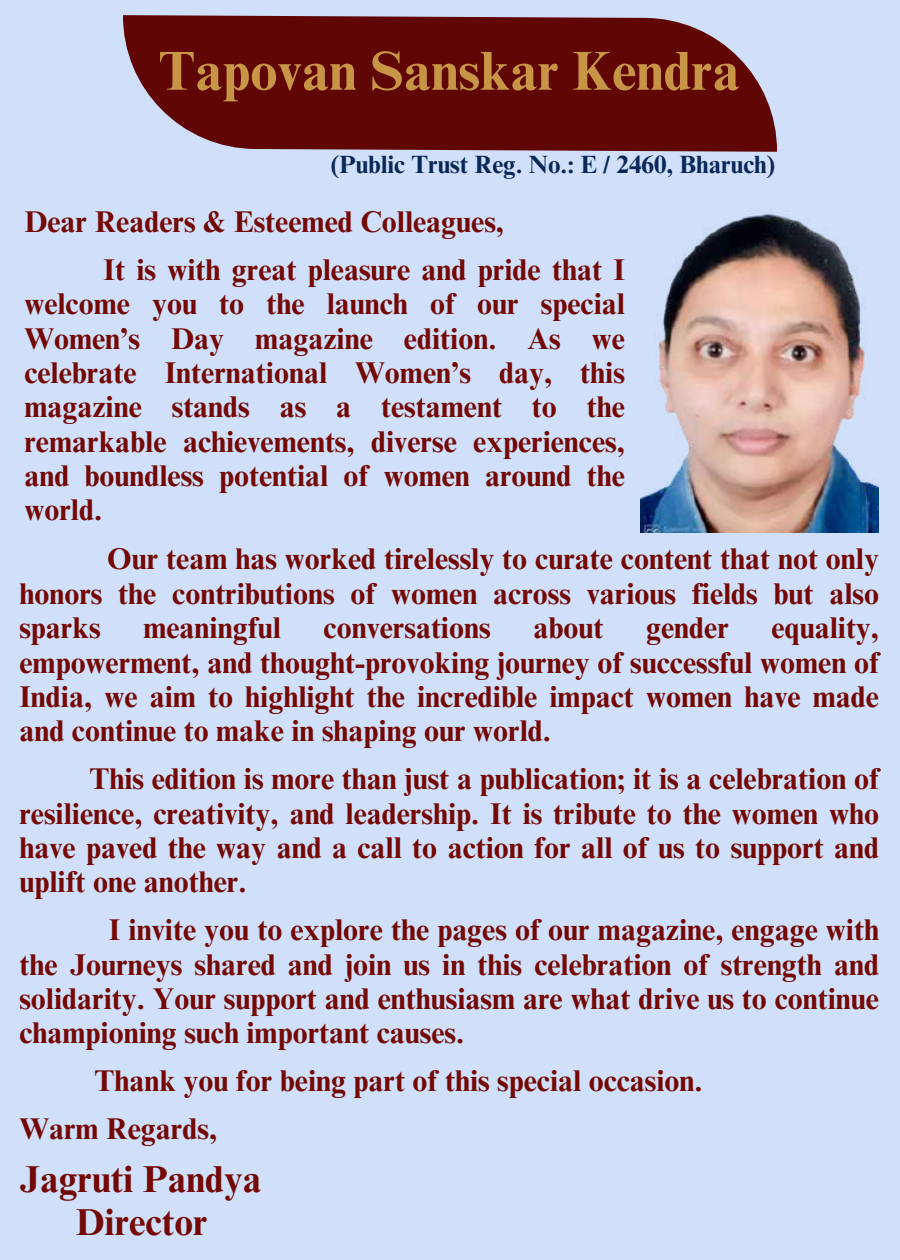
<style>
.page{position:relative;width:900px;height:1260px;background:#d0e0fa}
.page>*{position:absolute;margin:0;border:0;box-sizing:border-box;transform-origin:0 0}
.t1{font:700 55px "Times NRMT Pro";color:#c79545}
.t2{font:700 37.5px/42.8px "Times NRMT Pro";color:#740805;text-align:center}
.t3{font:700 30px/34.2px "Times NRMT Pro";color:#740805;text-align:justify}
.t4{font:700 25px "Times NRMT Pro";color:#092757}
</style>
<div class="page">
<svg style="left:123px;top:15px;width:654px;height:137px;background:#6c1e1f"></svg>
<img style="left:641px;top:213px;width:238px;height:320px">
<h1 class="t1" style="left:159px;top:50px;width:583px">Tapovan Sanskar Kendra</h1>
<p class="t4" style="left:331px;top:155px;width:446px">(Public Trust Reg. No.: E / 2460, Bharuch)</p>
<p class="t3" style="left:104px;top:201px;width:523px;line-height:48px;text-indent:-79px">Dear Readers &amp; Esteemed Colleagues,<br>It is with great pleasure and pride that I</p>
<p class="t3" style="left:24px;top:291px;width:602px">welcome you to the launch of our special Women’s Day magazine edition. As we celebrate International Women’s day, this magazine stands as a testament to the remarkable achievements, diverse experiences, and boundless potential of women around the world.</p>
<p class="t3" style="left:19px;top:546px;width:861px;text-indent:88px">Our team has worked tirelessly to curate content that not only honors the contributions of women across various fields but also sparks</p>
<p class="t3" style="left:19px;top:614px;width:861px;text-indent:752px">equality, empowerment, and thought-provoking journey of successful women of India, we aim to highlight the incredible impact women have made and continue to make in shaping our world.</p>
<p class="t3" style="left:19px;top:766px;width:861px;text-indent:70px">This edition is more than just a publication; it is a celebration of resilience, creativity, and leadership. It is tribute to the women who have paved the way and a call to action for all of us to support and uplift one another.</p>
<p class="t3" style="left:19px;top:917px;width:861px;text-indent:90px">I invite you to explore the pages of our magazine, engage with the Journeys shared and join us in this celebration of strength and solidarity. Your support and enthusiasm are what drive us to continue championing such important causes.</p>
<p class="t3" style="left:19px;top:1061px;width:685px;line-height:48px;text-indent:75px">Thank you for being part of this special occasion.<br>Warm Regards,</p>
<p class="t2" style="left:19px;top:1163px;width:244px">Jagruti Pandya<br>Director</p>
<p class="t3" style="left:143px;top:615px;width:139px">meaningful</p>
<p class="t3" style="left:324px;top:615px;width:169px">conversations</p>
<p class="t3" style="left:533px;top:615px;width:71px">about</p>
<p class="t3" style="left:646px;top:615px;width:84px">gender</p>
</div>
